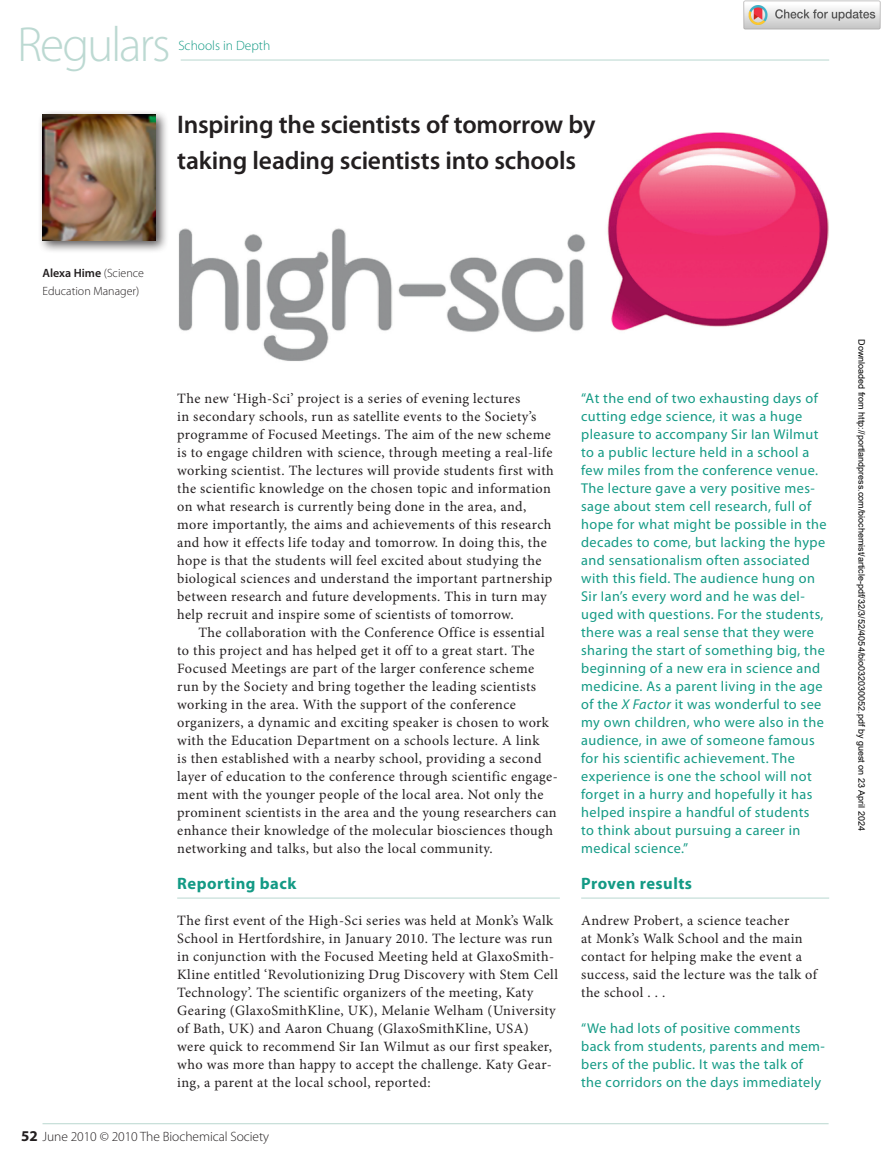
<style>
.page{position:relative;width:893px;height:1170px;background:#fff}
.page>*{position:absolute;margin:0;border:0;box-sizing:border-box;transform-origin:0 0}
.t1{font:300 49.5px "Myriad Pro";letter-spacing:-.045em;color:#bcd9d2}
.Reg_Title{font:600 25.5px/36px "Myriad Pro";letter-spacing:-.01em;color:#231f20}
.Reg_Head_1{font:700 16.5px "Myriad Pro";letter-spacing:.03em;color:#139a85}
.t2{font:700 15px "Myriad Pro";color:#231f20}
.Reg_First_Para{font:14.25px/18px "Minion Pro";letter-spacing:.03em;color:#231f20}
.Reg_Quote{font:14.25px/18px "Myriad Pro";letter-spacing:.03em;color:#139a85}
.Reg_Body_Text{font:14.25px/18px "Minion Pro";letter-spacing:.03em;color:#231f20}
.Copyright{font:300 13.5px "Myriad Pro";letter-spacing:-.005em;color:#231f20}
.Feat_Section{font:300 13.5px "Myriad Pro";color:#139a85}
.Author{font:300 12px/18px "Myriad Pro";color:#231f20}
.t3{font:9px "Arial";color:#000}
.s1{font-weight:600}
.s2{font-style:italic}
</style>
<div class="page">
<hr style="left:181px;top:59px;width:648px;height:2px;background:#bcd9d2">
<hr style="left:43px;top:1123px;width:786px;height:1px;background:#bcd9d2">
<img style="left:178px;top:133px;width:651px;height:228px">
<hr style="left:177px;top:897px;width:383px;height:1px;background:#bcd9d2">
<hr style="left:581px;top:897px;width:248px;height:1px;background:#bcd9d2">
<div style="left:37px;top:109px;width:132px;height:144px;background:#231f20;opacity:.75"></div>
<img style="left:43px;top:115px;width:113px;height:126px">
<img style="left:743px;top:0;width:138px;height:30px">
<p class="t1" style="left:17px;top:14px;width:155px">Regulars</p>
<p class="Feat_Section" style="left:178px;top:37px;width:94px">Schools in Depth</p>
<p class="Reg_Title" style="left:177px;top:105px;width:420px">Inspiring the scientists of tomorrow by taking leading scientists into schools</p>
<p class="Author" style="left:43px;top:263px;width:103px"><span class="s1">Alexa Hime</span> (Science<br>Education Manager)</p>
<p class="Reg_First_Para" style="left:177px;top:389px;width:378px">The new ‘High-Sci’ project is a series of evening lectures<br>in secondary schools, run as satellite events to the Society’s programme of Focused Meetings. The aim of the new scheme is to engage children with science, through meeting a real-life working scientist. The lectures will provide students first with the scientific knowledge on the chosen topic and information on what research is currently being done in the area, and, more importantly, the aims and achievements of this research and how it effects life today and tomorrow. In doing this, the hope is that the students will feel excited about studying the biological sciences and understand the important partnership between research and future developments. This in turn may help recruit and inspire some of scientists of tomorrow.</p>
<p class="Reg_Body_Text" style="left:177px;top:623px;width:382px;text-indent:21px">The collaboration with the Conference Office is essential to this project and has helped get it off to a great start. The Focused Meetings are part of the larger conference scheme run by the Society and bring together the leading scientists working in the area. With the support of the conference organizers, a dynamic and exciting speaker is chosen to work with the Education Department on a schools lecture. A link<br>is then established with a nearby school, providing a second layer of education to the conference through scientific engage&shy;ment with the younger people of the local area. Not only the prominent scientists in the area and the young researchers can enhance their knowledge of the molecular biosciences though networking and talks, but also the local community.</p>
<p class="Reg_Head_1" style="left:177px;top:872px;width:121px">Reporting back</p>
<p class="Reg_First_Para" style="left:177px;top:911px;width:382px">The first event of the High-Sci series was held at Monk’s Walk School in Hertfordshire, in January 2010. The lecture was run in conjunction with the Focused Meeting held at GlaxoSmith-Kline entitled ‘Revolutionizing Drug Discovery with Stem Cell Technology’. The scientific organizers of the meeting, Katy Gearing (GlaxoSmithKline, UK), Melanie Welham (University of Bath, UK) and Aaron Chuang (GlaxoSmithKline, USA) were quick to recommend Sir Ian Wilmut as our first speaker, who was more than happy to accept the challenge. Katy Gear&shy;ing, a parent at the local school, reported:</p>
<p class="t2" style="left:21px;top:1126px;width:18px">52</p>
<p class="Copyright" style="left:43px;top:1128px;width:228px">June 2010 © 2010 The Biochemical Society</p>
<p class="Reg_Quote" style="left:581px;top:389px;width:247px">“At the end of two exhausting days of cutting edge science, it was a huge pleasure to accompany Sir Ian Wilmut to a public lecture held in a school a few miles from the conference venue.<br>The lecture gave a very positive mes&shy;sage about stem cell research, full of hope for what might be possible in the decades to come, but lacking the hype and sensationalism often associated with this field. The audience hung on Sir Ian’s every word and he was del&shy;uged with questions. For the students, there was a real sense that they were sharing the start of something big, the beginning of a new era in science and medicine. As a parent living in the age of the <span class="s2">X Factor</span> it was wonderful to see my own children, who were also in the audience, in awe of someone famous for his scientific achievement. The experience is one the school will not forget in a hurry and hopefully it has helped inspire a handful of students<br>to think about pursuing a career in medical science.”</p>
<p class="Reg_Head_1" style="left:581px;top:872px;width:112px">Proven results</p>
<p class="Reg_First_Para" style="left:581px;top:911px;width:237px">Andrew Probert, a science teacher<br>at Monk’s Walk School and the main contact for helping make the event a success, said the lecture was the talk of the school . . .</p>
<p class="Reg_Quote" style="left:581px;top:1019px;width:245px">“We had lots of positive comments back from students, parents and mem&shy;bers of the public. It was the talk of the corridors on the days immediately</p>
<p class="t3" style="left:865px;top:339px;width:492px;rotate:90deg">Downloaded from http://portlandpress.com/biochemist/article-pdf/32/3/52/4054/bio032030052.pdf by guest on 23 April 2024</p>
</div>
